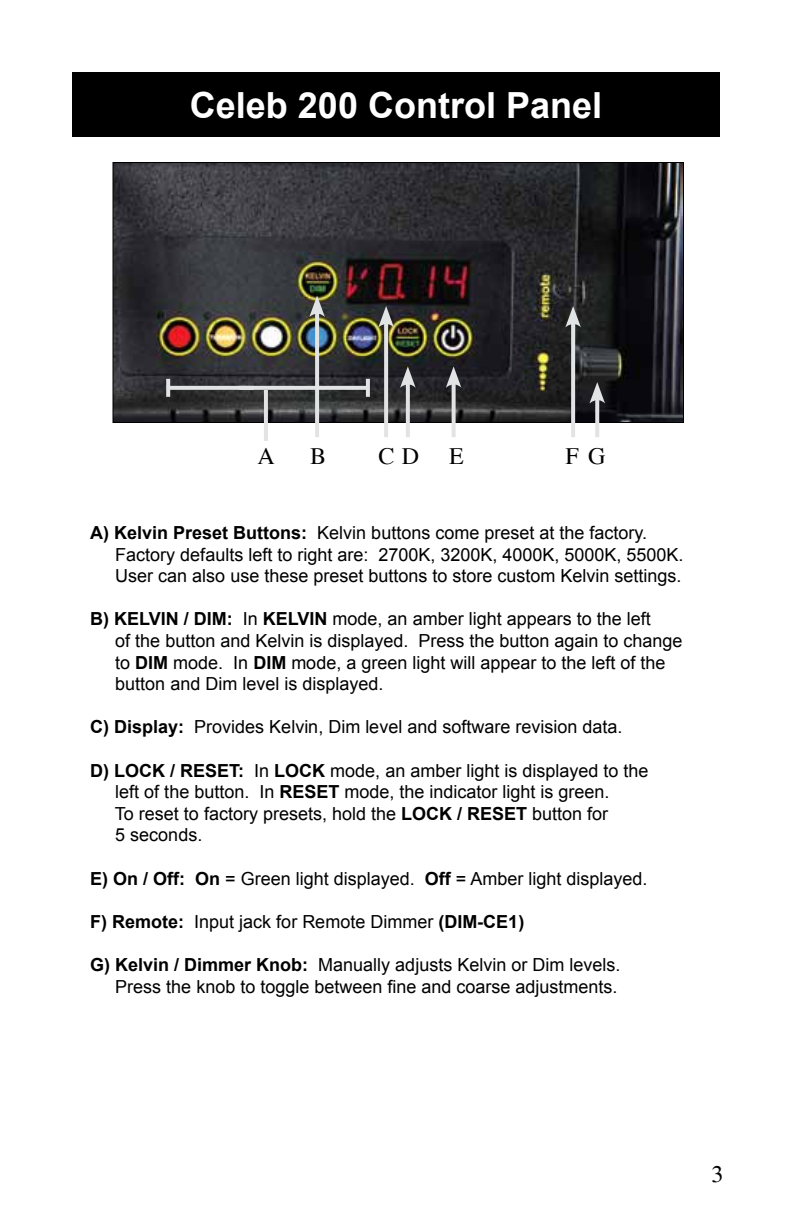
<style>
.page{position:relative;width:792px;height:1224px;background:#fff}
.page>*{position:absolute;margin:0;border:0;box-sizing:border-box;transform-origin:0 0}
.t1{font:700 36px "Arial";color:#fff}
.t2{font:24px "Times";color:#000}
.t3{font:18px/21.6px "Arial";color:#000}
.s1{font-weight:700}
</style>
<div class="page">
<div style="left:72px;top:72px;width:648px;height:65px;background:#000"></div>
<img style="left:114px;top:164px;width:568px;height:257px">
<div style="left:112px;top:162px;width:572px;height:261px;border:1px solid #000"></div>
<svg style="left:452px;top:388px;width:4px;height:49px"></svg>
<svg style="left:446px;top:366px;width:15px;height:22px"></svg>
<svg style="left:406px;top:388px;width:4px;height:49px"></svg>
<svg style="left:400px;top:366px;width:16px;height:22px"></svg>
<svg style="left:254px;top:386px;width:112px;height:4px"></svg>
<svg style="left:366px;top:379px;width:4px;height:18px"></svg>
<svg style="left:571px;top:327px;width:4px;height:110px"></svg>
<svg style="left:565px;top:306px;width:16px;height:21px"></svg>
<hr style="left:595px;top:396px;width:4px;height:41px;background:#e2e3e4">
<svg style="left:589px;top:382px;width:16px;height:22px"></svg>
<svg style="left:315px;top:317px;width:4px;height:120px"></svg>
<svg style="left:309px;top:296px;width:16px;height:21px"></svg>
<svg style="left:384px;top:327px;width:4px;height:110px"></svg>
<svg style="left:378px;top:306px;width:16px;height:21px"></svg>
<svg style="left:170px;top:386px;width:84px;height:4px"></svg>
<svg style="left:166px;top:379px;width:4px;height:18px"></svg>
<hr style="left:264px;top:390px;width:4px;height:51px;background:#e2e3e4">
<h1 class="t1" style="left:190px;top:82px;width:414px">Celeb 200 Control Panel</h1>
<h2 class="t2" style="left:258px;top:443px;width:19px">A</h2>
<h2 class="t2" style="left:310px;top:443px;width:18px">B</h2>
<h2 class="t2" style="left:379px;top:443px;width:87px">CD E</h2>
<h2 class="t2" style="left:566px;top:443px;width:41px">F G</h2>
<p class="t3" style="left:115px;top:522px;width:570px;text-indent:-25px"><span class="s1">A) Kelvin Preset Buttons:</span> Kelvin buttons come preset at the factory.<br>Factory defaults left to right are: 2700K, 3200K, 4000K, 5000K, 5500K.<br>User can also use these preset buttons to store custom Kelvin settings.</p>
<p class="t3" style="left:115px;top:608px;width:569px;text-indent:-25px"><span class="s1">B) KELVIN / DIM:</span> In <span class="s1">KELVIN</span> mode, an amber light appears to the left<br>of the button and Kelvin is displayed. Press the button again to change to <span class="s1">DIM</span> mode. In <span class="s1">DIM</span> mode, a green light will appear to the left of the button and Dim level is displayed.</p>
<p class="t3" style="left:90px;top:716px;width:534px"><span class="s1">C) Display:</span> Provides Kelvin, Dim level and software revision data.</p>
<p class="t3" style="left:115px;top:760px;width:535px;text-indent:-25px"><span class="s1">D) LOCK / RESET:</span> In <span class="s1">LOCK</span> mode, an amber light is displayed to the left of the button. In <span class="s1">RESET</span> mode, the indicator light is green.<br>To reset to factory presets, hold the <span class="s1">LOCK / RESET</span> button for<br>5 seconds.</p>
<p class="t3" style="left:90px;top:868px;width:559px"><span class="s1">E) On / Off: On</span> = Green light displayed. <span class="s1">Off</span> = Amber light displayed.</p>
<p class="t3" style="left:90px;top:911px;width:436px"><span class="s1">F) Remote:</span> Input jack for Remote Dimmer <span class="s1">(DIM-CE1)</span></p>
<p class="t3" style="left:90px;top:954px;width:532px;text-align:right"><span class="s1">G) Kelvin / Dimmer Knob:</span> Manually adjusts Kelvin or Dim levels.<br>Press the knob to toggle between fine and coarse adjustments.</p>
<h2 class="t2" style="left:712px;top:1161px;width:13px">3</h2>
</div>
